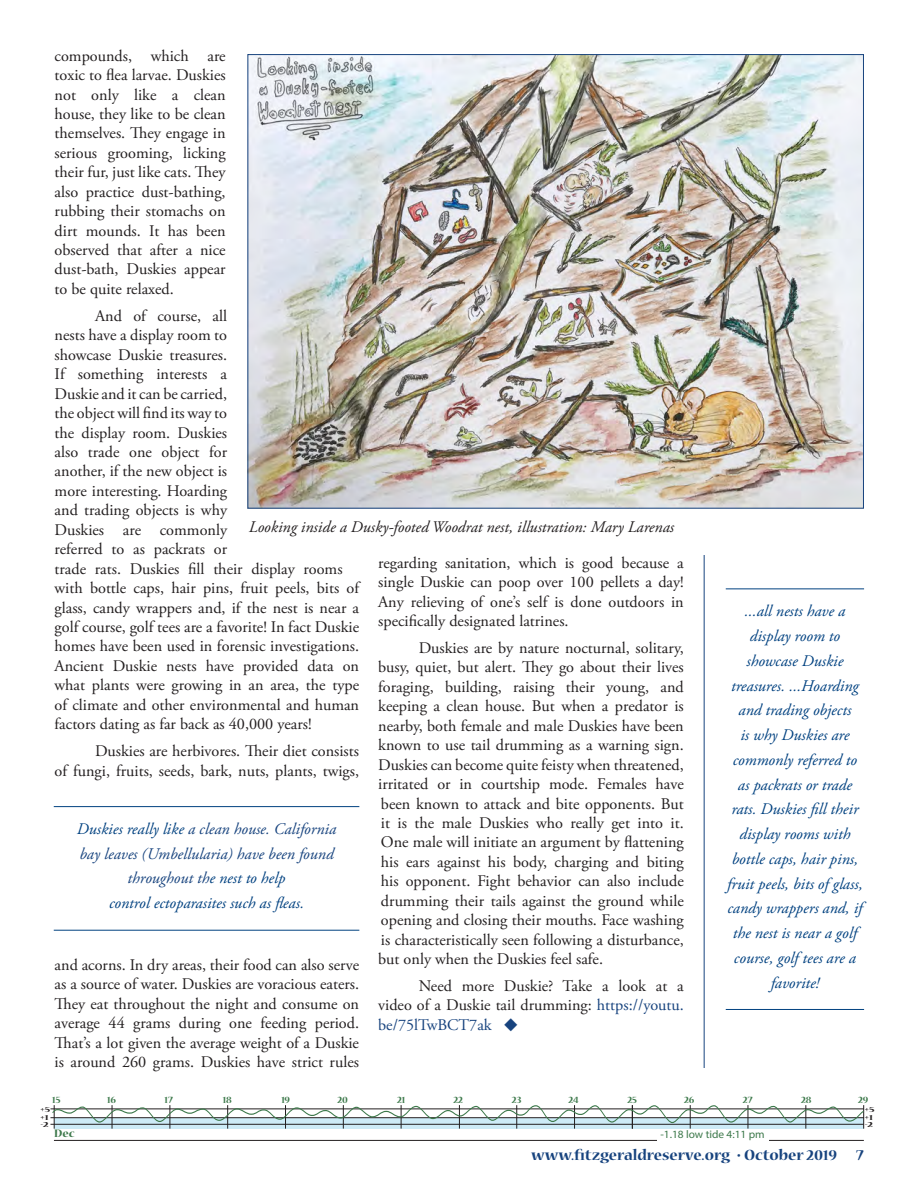
<style>
.page{position:relative;width:918px;height:1188px;background:#fff}
.page>*{position:absolute;margin:0;border:0;box-sizing:border-box;transform-origin:0 0}
.t1{font:700 16.5px "Nueva Std";color:#17437e}
.A3__BODY_TEXT{font:16.2px/19.5px "Adobe Garamond Pro";color:#231f20;text-align:justify}
.A5_PULL_QUOTE{font:italic 16.2px/24.8px "Adobe Garamond Pro";color:#014180;text-align:center}
.A5_PULL_QUOTE-2{font:italic 16.2px/24.8px "Adobe Garamond Pro";color:#17437e;text-align:center}
.A4_CAPTION{font:italic 16.2px "Adobe Garamond Pro";color:#231f20}
.C-Tides_months{font:700 12.15px "Nueva Std";color:#3d794b;scale:1.05 1}
.C-tides-lowest-pg-bo{font:11.1px "Myriad Pro";color:#3d794b}
.C-Tides_dates{font:700 10.5px "Nueva Std";color:#3d794b}
.t2{font:700 8.4px "Nueva Std";color:#231f20;scale:1.43 1}
.s1{color:#17437e}
.s2{color:#014180}
</style>
<div class="page">
<hr style="left:54px;top:1140px;width:810px;height:1px;background:#231f20">
<hr style="left:50px;top:1109px;width:814px;height:1px;background:#231f20">
<hr style="left:50px;top:1117px;width:814px;height:1px;background:#231f20">
<hr style="left:50px;top:1124px;width:814px;height:1px;background:#231f20">
<hr style="left:726px;top:588px;width:138px;height:1px;background:#014180">
<hr style="left:726px;top:1009px;width:138px;height:1px;background:#014180">
<hr style="left:704px;top:555px;width:1px;height:513px;background:#17437e">
<hr style="left:54px;top:806px;width:305px;height:1px;background:#014180">
<hr style="left:54px;top:930px;width:305px;height:1px;background:#014180">
<div style="left:657px;top:1129px;width:112px;height:14px;background:#fff"></div>
<img style="left:250px;top:56px;width:612px;height:451px">
<svg style="left:52px;top:1105px;width:812px;height:24px"></svg>
<p class="A3__BODY_TEXT" style="left:55px;top:46px;width:173px">compounds, which are toxic to flea larvae. Duskies not only like a clean house, they like to be clean themselves. They engage in serious grooming, licking their fur, just like cats. They also practice dust-bathing, rubbing their stomachs on dirt mounds. It has been observed that after a nice dust-bath, Duskies appear to be quite relaxed.</p>
<p class="A3__BODY_TEXT" style="left:55px;top:307px;width:306px;text-align:left;text-indent:40px">And of course, all<br>nests have a display room to<br>showcase Duskie treasures.<br>If something interests a<br>Duskie and it can be carried,<br>the object will find its way to<br>the display room. Duskies<br>also trade one object for<br>another, if the new object is<br>more interesting. Hoarding<br>and trading objects is why<br>Duskies are commonly<br>referred to as packrats or<br>trade rats. Duskies fill their display rooms with bottle caps, hair pins, fruit peels, bits of glass, candy wrappers and, if the nest is near a golf course, golf tees are a favorite! In fact Duskie homes have been used in forensic investigations.<br>Ancient Duskie nests have provided data on what plants were growing in an area, the type of climate and other environmental and human factors dating as far back as 40,000 years!</p>
<p class="A3__BODY_TEXT" style="left:55px;top:742px;width:306px;text-align:right">Duskies are herbivores. Their diet consists<br>of fungi, fruits, seeds, bark, nuts, plants, twigs,</p>
<p class="A4_CAPTION" style="left:249px;top:517px;width:427px">Looking inside a Dusky-footed Woodrat nest, illustration: Mary Larenas</p>
<p class="A3__BODY_TEXT" style="left:378px;top:553px;width:307px">regarding sanitation, which is good because a single Duskie can poop over 100 pellets a day!<br>Any relieving of one’s self is done outdoors in specifically designated latrines.</p>
<p class="A3__BODY_TEXT" style="left:378px;top:639px;width:307px;text-indent:40px">Duskies are by nature nocturnal, solitary, busy, quiet, but alert. They go about their lives foraging, building, raising their young, and keeping a clean house. But when a predator is nearby, both female and male Duskies have been known to use tail drumming as a warning sign.<br>Duskies can become quite feisty when threatened, irritated or in courtship mode. Females have been known to attack and bite opponents. But it is the male Duskies who really get into it.<br>One male will initiate an argument by flattening his ears against his body, charging and biting his opponent. Fight behavior can also include drumming their tails against the ground while opening and closing their mouths. Face washing is characteristically seen following a disturbance, but only when the Duskies feel safe.</p>
<p class="A3__BODY_TEXT" style="left:378px;top:977px;width:307px;text-indent:40px">Need more Duskie? Take a look at a video of a Duskie tail drumming: <span class="s1">https://youtu. be/75lTwBCT7ak</span> <span class="s1">◆</span></p>
<p class="A5_PULL_QUOTE-2" style="left:77px;top:817px;width:261px"><span class="s2">Duskies really like</span> a clean house. California bay leaves (Umbellularia) have been found throughout th<span class="s2">e nest to help<br>control ectoparasites such as fleas.</span></p>
<p class="A3__BODY_TEXT" style="left:55px;top:956px;width:306px">and acorns. In dry areas, their food can also serve as a source of water. Duskies are voracious eaters.<br>They eat throughout the night and consume on average 44 grams during one feeding period.<br>That’s a lot given the average weight of a Duskie is around 260 grams. Duskies have strict rules</p>
<p class="A5_PULL_QUOTE" style="left:727px;top:599px;width:137px">...all nests have a display room to showcase Duskie treasures. ...Hoarding and trading objects<br>is why Duskies are commonly referred to as packrats or trade rats. Duskies fill their display rooms with bottle caps, hair pins, fruit peels, bits of glass, candy wrappers and, if the nest is near a golf course, golf tees are a favorite!</p>
<p class="C-Tides_dates" style="left:52px;top:1095px;width:10px">15</p>
<p class="C-Tides_dates" style="left:107px;top:1095px;width:10px">16</p>
<p class="C-Tides_dates" style="left:165px;top:1095px;width:10px">17</p>
<p class="C-Tides_dates" style="left:223px;top:1095px;width:11px">18</p>
<p class="C-Tides_dates" style="left:281px;top:1095px;width:10px">19</p>
<p class="C-Tides_dates" style="left:337px;top:1095px;width:12px">20</p>
<p class="C-Tides_dates" style="left:397px;top:1095px;width:10px">21</p>
<p class="C-Tides_dates" style="left:453px;top:1095px;width:11px">22</p>
<p class="C-Tides_dates" style="left:512px;top:1095px;width:11px">23</p>
<p class="C-Tides_dates" style="left:569px;top:1095px;width:12px">24</p>
<p class="C-Tides_dates" style="left:627px;top:1095px;width:11px">25</p>
<p class="C-Tides_dates" style="left:684px;top:1095px;width:12px">26</p>
<p class="C-Tides_dates" style="left:743px;top:1095px;width:11px">27</p>
<p class="C-Tides_dates" style="left:801px;top:1095px;width:12px">28</p>
<p class="C-Tides_dates" style="left:858px;top:1095px;width:12px">29</p>
<p class="t2" style="left:41px;top:1105px;width:9px">+5</p>
<p class="t2" style="left:865px;top:1105px;width:9px">+5</p>
<p class="t2" style="left:41px;top:1121px;width:7px">-2</p>
<p class="t2" style="left:865px;top:1121px;width:7px">-2</p>
<p class="t2" style="left:41px;top:1113px;width:7px">+1</p>
<p class="t2" style="left:865px;top:1113px;width:7px">+1</p>
<p class="C-Tides_months" style="left:54px;top:1128px;width:21px">Dec</p>
<p class="C-tides-lowest-pg-bo" style="left:660px;top:1128px;width:106px">-1.18 low tide 4:11 pm</p>
<p class="t1" style="left:531px;top:1148px;width:334px">www.fitzgeraldreserve.org • October 2019 7</p>
</div>
